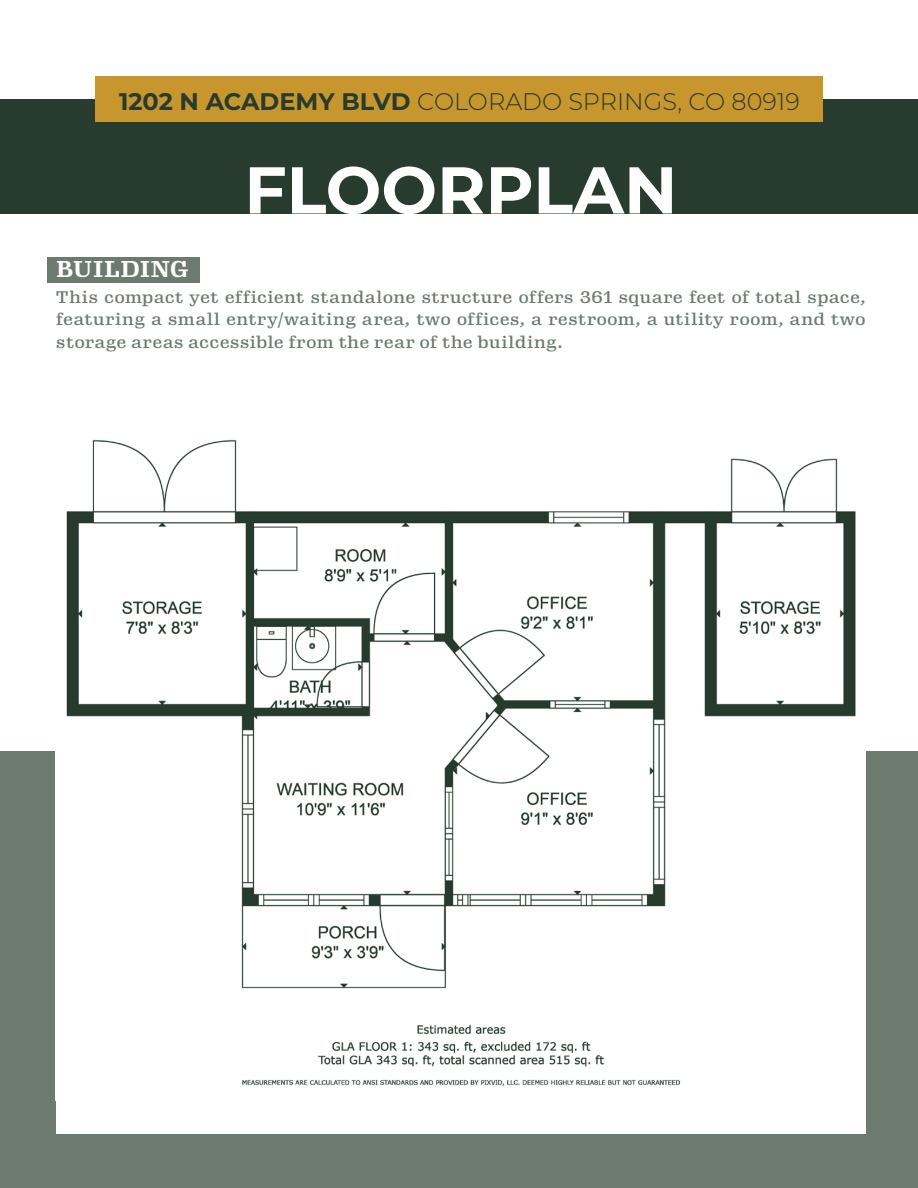
<style>
.page{position:relative;width:918px;height:1188px;background:#fff}
.page>*{position:absolute;margin:0;border:0;box-sizing:border-box;transform-origin:0 0}
.t1{font:700 66px "Montserrat";color:#fff}
.t2{font:300 24px "Montserrat";color:#273b2e}
.t3{font:700 22.5px "Gimlet Micro";letter-spacing:-.005em;color:#fff}
.t4{font:500 16.5px/22.5px "Gimlet Micro";color:#6d7a70;text-align:justify}
.s1{font-weight:700}
</style>
<div class="page">
<div style="left:0;top:752px;width:918px;height:436px;background:#6d7a70"></div>
<div style="left:0;top:99px;width:918px;height:114px;background:#273b2e"></div>
<div style="left:96px;top:76px;width:727px;height:46px;background:#c7962c"></div>
<div style="left:56px;top:438px;width:810px;height:696px;background:#fff"></div>
<img style="left:66px;top:440px;width:790px;height:646px">
<div style="left:48px;top:257px;width:152px;height:25px;background:#6d7a70"></div>
<p class="t2" style="left:119px;top:86px;width:682px"><span class="s1">1202 N ACADEMY BLVD</span> COLORADO SPRINGS, CO 80919</p>
<p class="t1" style="left:244px;top:142px;width:434px">FLOORPLAN</p>
<p class="t3" style="left:56px;top:254px;width:134px">BUILDING</p>
<p class="t4" style="left:56px;top:285px;width:812px">This compact yet efficient standalone structure offers 361 square feet of total space, featuring a small entry/waiting area, two offices, a restroom, a utility room, and two storage areas accessible from the rear of the building.</p>
</div>
